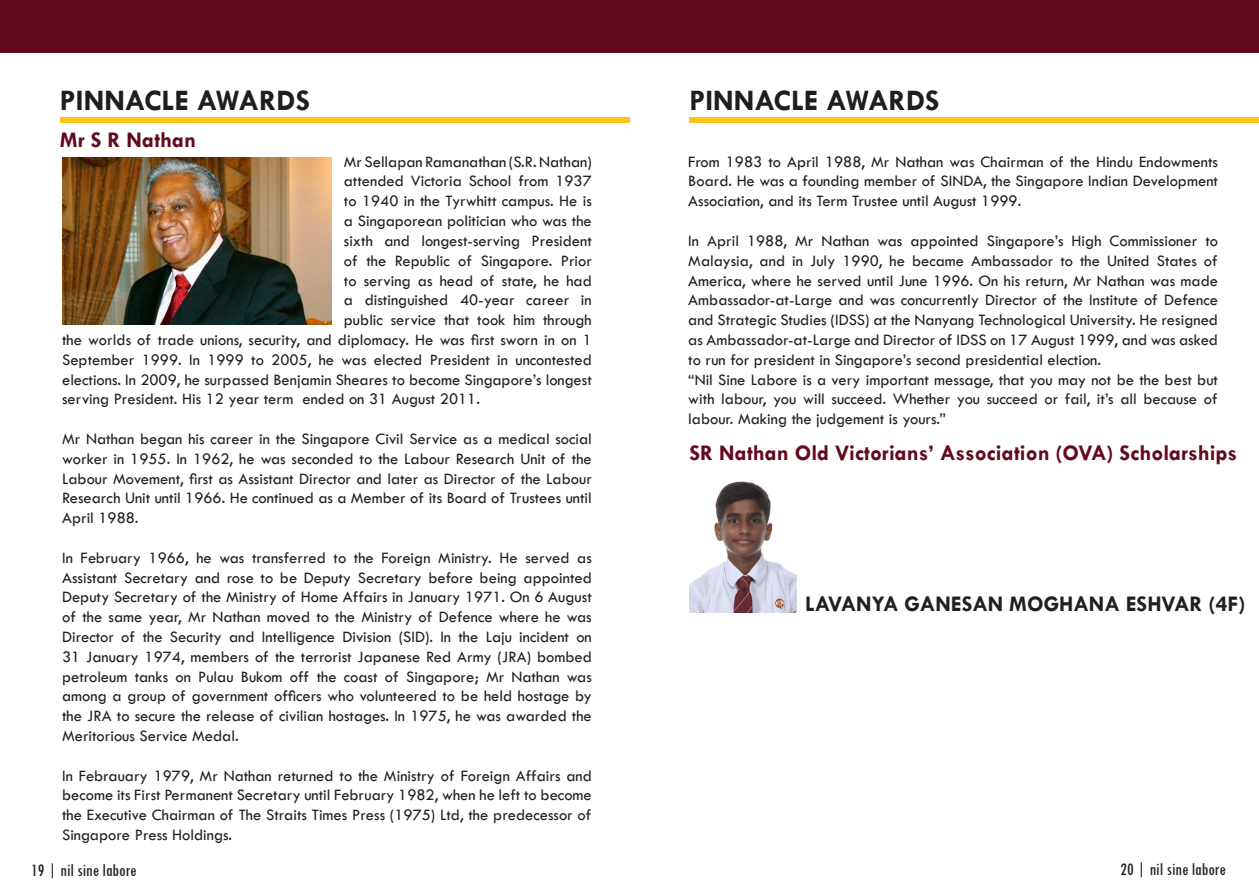
<style>
.page{position:relative;width:1259px;height:893px;background:#fff}
.page>*{position:absolute;margin:0;border:0;box-sizing:border-box;transform-origin:0 0}
.t1{font:700 30px "Tw Cen";color:#201d1e}
.t2{font:700 22.5px "Tw Cen";color:#630a1e}
.t3{font:700 22.5px "Tw Cen";color:#231f20}
.t4{font:condensed 18px "Tw Cen";color:#231f20}
.t5{font:16.5px/19.8px "Tw Cen";color:#231f20;text-align:justify}
</style>
<div class="page">
<div style="left:0;top:0;width:1259px;height:52px;background:#630a1e"></div>
<img style="left:689px;top:481px;width:107px;height:131px">
<div style="left:689px;top:117px;width:570px;height:6px;background:#fec216"></div>
<div style="left:60px;top:117px;width:569px;height:6px;background:#fec216"></div>
<img style="left:62px;top:158px;width:269px;height:166px">
<p class="t1" style="left:60px;top:82px;width:251px">PINNACLE AWARDS</p>
<p class="t2" style="left:60px;top:126px;width:138px">Mr S R Nathan</p>
<p class="t5" style="left:344px;top:152px;width:249px">Mr Sellapan Ramanathan (S.R. Nathan)</p>
<p class="t5" style="left:344px;top:171px;width:249px">attended Victoria School from 1937</p>
<p class="t5" style="left:344px;top:191px;width:249px">to 1940 in the Tyrwhitt campus. He is</p>
<p class="t5" style="left:344px;top:211px;width:249px">a Singaporean politician who was the</p>
<p class="t5" style="left:344px;top:231px;width:249px">sixth and longest-serving President</p>
<p class="t5" style="left:344px;top:251px;width:249px">of the Republic of Singapore. Prior</p>
<p class="t5" style="left:344px;top:270px;width:249px">to serving as head of state, he had</p>
<p class="t5" style="left:344px;top:290px;width:249px">a distinguished 40-year career in</p>
<p class="t5" style="left:344px;top:310px;width:249px">public service that took him through</p>
<p class="t5" style="left:62px;top:330px;width:531px">the worlds of trade unions, security, and diplomacy. He was first sworn in on 1</p>
<p class="t5" style="left:62px;top:350px;width:531px">September 1999. In 1999 to 2005, he was elected President in uncontested</p>
<p class="t5" style="left:62px;top:369px;width:531px">elections. In 2009, he surpassed Benjamin Sheares to become Singapore’s longest</p>
<p class="t5" style="left:62px;top:389px;width:419px">serving President. His 12 year term ended on 31 August 2011.</p>
<p class="t5" style="left:62px;top:429px;width:531px">Mr Nathan began his career in the Singapore Civil Service as a medical social worker in 1955. In 1962, he was seconded to the Labour Research Unit of the Labour Movement, first as Assistant Director and later as Director of the Labour Research Unit until 1966. He continued as a Member of its Board of Trustees until April 1988.</p>
<p class="t5" style="left:62px;top:548px;width:531px">In February 1966, he was transferred to the Foreign Ministry. He served as Assistant Secretary and rose to be Deputy Secretary before being appointed Deputy Secretary of the Ministry of Home Affairs in January 1971. On 6 August of the same year, Mr Nathan moved to the Ministry of Defence where he was Director of the Security and Intelligence Division (SID). In the Laju incident on 31 January 1974, members of the terrorist Japanese Red Army (JRA) bombed petroleum tanks on Pulau Bukom off the coast of Singapore; Mr Nathan was among a group of government officers who volunteered to be held hostage by the JRA to secure the release of civilian hostages. In 1975, he was awarded the Meritorious Service Medal.</p>
<p class="t5" style="left:62px;top:765px;width:531px">In Febrauary 1979, Mr Nathan returned to the Ministry of Foreign Affairs and become its First Permanent Secretary until February 1982, when he left to become the Executive Chairman of The Straits Times Press (1975) Ltd, the predecessor of Singapore Press Holdings.</p>
<p class="t1" style="left:689px;top:82px;width:251px">PINNACLE AWARDS</p>
<p class="t5" style="left:688px;top:152px;width:531px">From 1983 to April 1988, Mr Nathan was Chairman of the Hindu Endowments Board. He was a founding member of SINDA, the Singapore Indian Development Association, and its Term Trustee until August 1999.</p>
<p class="t5" style="left:688px;top:231px;width:531px">In April 1988, Mr Nathan was appointed Singapore’s High Commissioner to Malaysia, and in July 1990, he became Ambassador to the United States of America, where he served until June 1996. On his return, Mr Nathan was made Ambassador-at-Large and was concurrently Director of the Institute of Defence and Strategic Studies (IDSS) at the Nanyang Technological University. He resigned as Ambassador-at-Large and Director of IDSS on 17 August 1999, and was asked to run for president in Singapore’s second presidential election.</p>
<p class="t5" style="left:688px;top:369px;width:531px">“Nil Sine Labore is a very important message, that you may not be the best but with labour, you will succeed. Whether you succeed or fail, it’s all because of labour. Making the judgement is yours.”</p>
<p class="t2" style="left:689px;top:439px;width:549px">SR Nathan Old Victorians’ Association (OVA) Scholarships</p>
<p class="t3" style="left:805px;top:591px;width:442px">LAVANYA GANESAN MOGHANA ESHVAR (4F)</p>
<p class="t4" style="left:31px;top:860px;width:107px">19 | nil sine labore</p>
<p class="t4" style="left:1120px;top:859px;width:107px">20 | nil sine labore</p>
</div>
